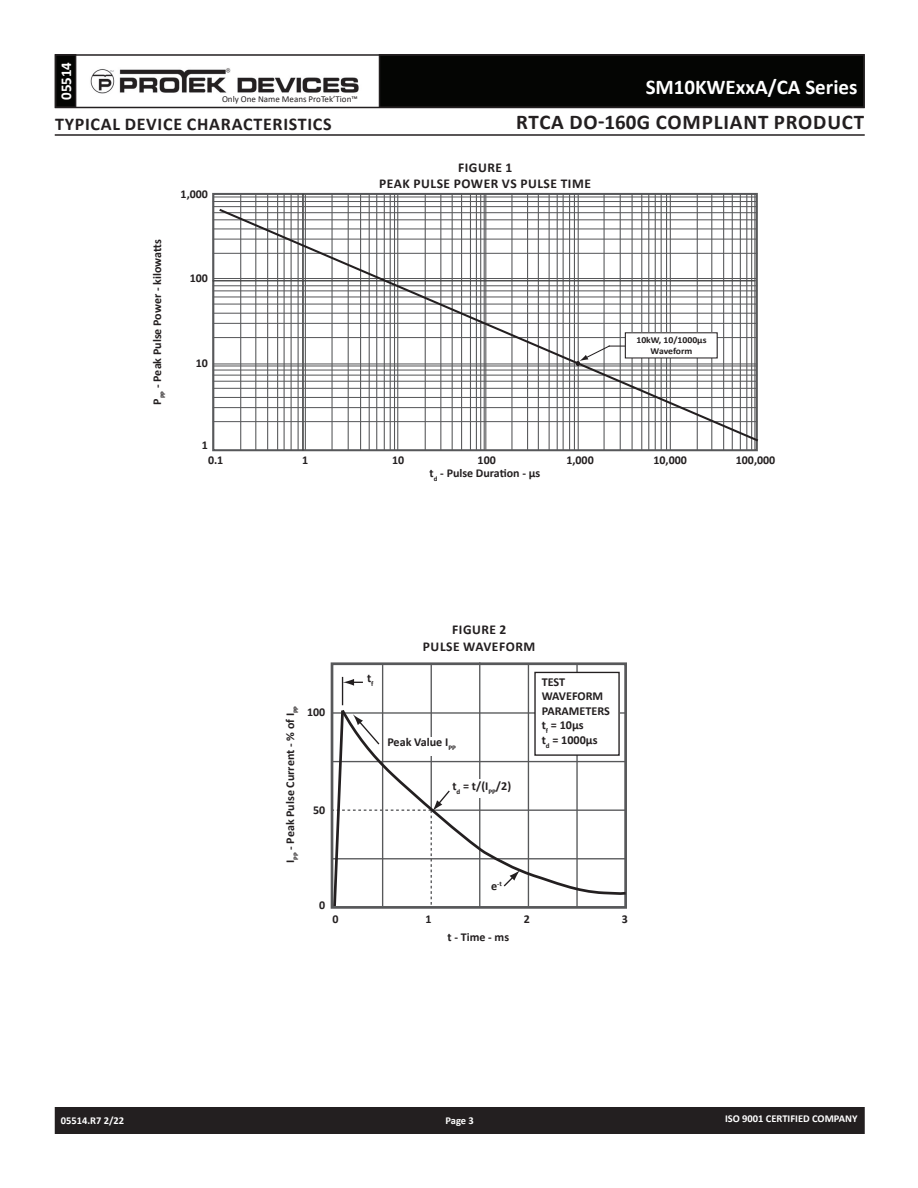
<style>
.page{position:relative;width:918px;height:1188px;background:#fff}
.page>*{position:absolute;margin:0;border:0;box-sizing:border-box;transform-origin:0 0}
.t1{font:700 21px "Calibri";letter-spacing:.04em;color:#231f20}
.t2{font:700 21px "Calibri";color:#fff}
.t3{font:700 18px "Calibri";letter-spacing:.04em;color:#231f20}
.t4{font:700 15px "Calibri";color:#fff}
.t5{font:700 13.5px/16.2px "Calibri";letter-spacing:.04em;color:#231f20;text-align:center}
.t6{font:700 12.15px/14.5px "Calibri";color:#231f20}
.t7{font:700 12px "Calibri";color:#231f20}
.t8{font:700 10.5px "Calibri";color:#fff}
.t9{font:700 9.15px/10.9px "Calibri";color:#231f20;text-align:center;scale:1.06 1}
.t10{font:9px "Calibri";color:#231f20}
.t11{font:700 7.05px "Calibri";color:#231f20}
.s1{font-size:12.15px}
</style>
<div class="page">
<div style="left:56px;top:1108px;width:808px;height:25px;background:#231f20"></div>
<div style="left:55px;top:1107px;width:810px;height:27px;border:2px solid #231f20"></div>
<div style="left:56px;top:55px;width:20px;height:52px;background:#040503"></div>
<div style="left:55px;top:54px;width:21px;height:54px;border:2px solid #231f20"></div>
<div style="left:380px;top:55px;width:484px;height:52px;background:#040503"></div>
<div style="left:55px;top:54px;width:810px;height:54px;border:2px solid #231f20"></div>
<img style="left:90px;top:68px;width:269px;height:26px">
<hr style="left:55px;top:134px;width:810px;height:2px;background:#231f20">
<div style="left:331px;top:662px;width:296px;height:247px;border:3px solid #57585a"></div>
<hr style="left:382px;top:664px;width:1px;height:242px;background:#57585a">
<hr style="left:431px;top:664px;width:1px;height:146px;background:#57585a">
<hr style="left:479px;top:662px;width:1px;height:245px;background:#57585a">
<hr style="left:528px;top:664px;width:1px;height:242px;background:#57585a">
<hr style="left:576px;top:664px;width:2px;height:243px;background:#57585a">
<svg style="left:451px;top:707px;width:176px;height:189px"></svg>
<div style="left:385px;top:737px;width:76px;height:18px;background:#fff"></div>
<div style="left:535px;top:672px;width:84px;height:83px;background:#fff"></div>
<div style="left:534px;top:672px;width:86px;height:84px;border:1px solid #231f20"></div>
<svg style="left:332px;top:677px;width:119px;height:232px"></svg>
<div style="left:451px;top:779px;width:65px;height:19px;background:#fff"></div>
<svg style="left:502px;top:870px;width:18px;height:18px"></svg>
<div style="left:212px;top:193px;width:546px;height:258px;border:2px solid #57585a"></div>
<hr style="left:240px;top:194px;width:1px;height:256px;background:#57585a">
<hr style="left:255px;top:194px;width:1px;height:256px;background:#57585a">
<hr style="left:267px;top:194px;width:1px;height:256px;background:#57585a">
<hr style="left:277px;top:194px;width:1px;height:256px;background:#57585a">
<hr style="left:284px;top:194px;width:1px;height:256px;background:#57585a">
<hr style="left:291px;top:194px;width:1px;height:256px;background:#57585a">
<hr style="left:298px;top:194px;width:1px;height:256px;background:#57585a">
<hr style="left:302px;top:194px;width:1px;height:256px;background:#57585a">
<hr style="left:332px;top:194px;width:1px;height:256px;background:#57585a">
<hr style="left:348px;top:194px;width:1px;height:256px;background:#57585a">
<hr style="left:360px;top:194px;width:1px;height:256px;background:#57585a">
<hr style="left:369px;top:194px;width:1px;height:256px;background:#57585a">
<hr style="left:376px;top:194px;width:1px;height:256px;background:#57585a">
<hr style="left:384px;top:194px;width:1px;height:256px;background:#57585a">
<hr style="left:390px;top:194px;width:1px;height:256px;background:#57585a">
<hr style="left:394px;top:194px;width:1px;height:256px;background:#57585a">
<hr style="left:397px;top:194px;width:1px;height:256px;background:#57585a">
<hr style="left:425px;top:194px;width:1px;height:256px;background:#57585a">
<hr style="left:440px;top:194px;width:1px;height:256px;background:#57585a">
<hr style="left:452px;top:194px;width:1px;height:256px;background:#57585a">
<hr style="left:461px;top:194px;width:1px;height:256px;background:#57585a">
<hr style="left:470px;top:194px;width:1px;height:256px;background:#57585a">
<hr style="left:476px;top:194px;width:1px;height:256px;background:#57585a">
<hr style="left:480px;top:194px;width:1px;height:256px;background:#57585a">
<hr style="left:484px;top:194px;width:1px;height:256px;background:#57585a">
<hr style="left:511px;top:194px;width:1px;height:256px;background:#57585a">
<hr style="left:527px;top:194px;width:1px;height:256px;background:#57585a">
<hr style="left:538px;top:194px;width:1px;height:256px;background:#57585a">
<hr style="left:549px;top:194px;width:1px;height:256px;background:#57585a">
<hr style="left:557px;top:194px;width:1px;height:256px;background:#57585a">
<hr style="left:563px;top:194px;width:1px;height:256px;background:#57585a">
<hr style="left:569px;top:194px;width:1px;height:256px;background:#57585a">
<hr style="left:574px;top:194px;width:1px;height:256px;background:#57585a">
<hr style="left:578px;top:194px;width:1px;height:256px;background:#57585a">
<hr style="left:604px;top:194px;width:1px;height:256px;background:#57585a">
<hr style="left:620px;top:194px;width:1px;height:256px;background:#57585a">
<hr style="left:632px;top:194px;width:1px;height:256px;background:#57585a">
<hr style="left:641px;top:194px;width:1px;height:256px;background:#57585a">
<hr style="left:648px;top:194px;width:1px;height:256px;background:#57585a">
<hr style="left:655px;top:194px;width:1px;height:256px;background:#57585a">
<hr style="left:661px;top:194px;width:1px;height:256px;background:#57585a">
<hr style="left:666px;top:194px;width:1px;height:256px;background:#57585a">
<hr style="left:670px;top:194px;width:1px;height:256px;background:#57585a">
<hr style="left:697px;top:194px;width:1px;height:256px;background:#57585a">
<hr style="left:711px;top:194px;width:1px;height:256px;background:#57585a">
<hr style="left:723px;top:194px;width:1px;height:256px;background:#57585a">
<hr style="left:732px;top:194px;width:1px;height:256px;background:#57585a">
<hr style="left:740px;top:194px;width:1px;height:256px;background:#57585a">
<hr style="left:746px;top:194px;width:1px;height:256px;background:#57585a">
<hr style="left:754px;top:194px;width:1px;height:256px;background:#57585a">
<hr style="left:305px;top:194px;width:1px;height:256px;background:#57585a">
<hr style="left:485px;top:193px;width:1px;height:257px;background:#57585a">
<hr style="left:751px;top:194px;width:1px;height:256px;background:#57585a">
<hr style="left:213px;top:421px;width:544px;height:1px;background:#57585a">
<hr style="left:213px;top:407px;width:544px;height:1px;background:#57585a">
<hr style="left:213px;top:397px;width:544px;height:1px;background:#57585a">
<hr style="left:213px;top:388px;width:544px;height:1px;background:#57585a">
<hr style="left:213px;top:381px;width:544px;height:1px;background:#57585a">
<hr style="left:213px;top:375px;width:544px;height:1px;background:#57585a">
<hr style="left:213px;top:370px;width:544px;height:1px;background:#57585a">
<hr style="left:213px;top:365px;width:544px;height:2px;background:#57585a">
<hr style="left:213px;top:363px;width:544px;height:1px;background:#57585a">
<hr style="left:213px;top:337px;width:544px;height:1px;background:#57585a">
<hr style="left:213px;top:323px;width:544px;height:1px;background:#57585a">
<hr style="left:213px;top:313px;width:544px;height:1px;background:#57585a">
<hr style="left:213px;top:304px;width:544px;height:1px;background:#57585a">
<hr style="left:213px;top:296px;width:544px;height:1px;background:#57585a">
<hr style="left:213px;top:290px;width:544px;height:1px;background:#57585a">
<hr style="left:213px;top:285px;width:544px;height:1px;background:#57585a">
<hr style="left:213px;top:280px;width:544px;height:1px;background:#57585a">
<hr style="left:213px;top:253px;width:544px;height:1px;background:#57585a">
<hr style="left:213px;top:239px;width:544px;height:1px;background:#57585a">
<hr style="left:213px;top:228px;width:544px;height:1px;background:#57585a">
<hr style="left:213px;top:219px;width:544px;height:1px;background:#57585a">
<hr style="left:213px;top:212px;width:544px;height:1px;background:#57585a">
<hr style="left:213px;top:206px;width:544px;height:1px;background:#57585a">
<hr style="left:213px;top:201px;width:544px;height:1px;background:#57585a">
<hr style="left:213px;top:196px;width:544px;height:2px;background:#57585a">
<hr style="left:213px;top:278px;width:544px;height:1px;background:#57585a">
<svg style="left:218px;top:207px;width:541px;height:236px"></svg>
<svg style="left:576px;top:345px;width:49px;height:21px"></svg>
<div style="left:625px;top:333px;width:92px;height:25px;background:#fff"></div>
<p class="t4" style="left:55px;top:100px;width:40px;rotate:-90deg">05514</p>
<p class="t10" style="left:222px;top:93px;width:137px">Only One Name Means ProTek’Tion™</p>
<h1 class="t2" style="left:646px;top:73px;width:213px">SM10KWEXXA/CA SERIES</h1>
<h2 class="t3" style="left:55px;top:111px;width:278px">TYPICAL DEVICE CHARACTERISTICS</h2>
<h1 class="t1" style="left:516px;top:107px;width:350px">RTCA DO-160GCOMPLIANT PRODUCT</h1>
<p class="t7" style="left:149px;top:405px;width:167px;rotate:-90deg">P<sub>PP</sub> - PEAK PULSE POWER - KILOWATTS</p>
<p class="t7" style="left:181px;top:186px;width:29px">1,000</p>
<p class="t7" style="left:190px;top:269px;width:20px">100</p>
<p class="t7" style="left:196px;top:354px;width:14px">10</p>
<p class="t7" style="left:202px;top:437px;width:8px">1</p>
<p class="t5" style="left:379px;top:159px;width:135px;text-align:left;text-indent:79px">FIGURE 1<br>PEAK PULSE POWERVS</p>
<p class="t5" style="left:520px;top:176px;width:45px">PULSE TIM</p>
<p class="t5" style="left:584px;top:176px;width:8px">E</p>
<p class="t9" style="left:636px;top:334px;width:68px">10KW, 10/1000ΜS<br>WAVEFORM</p>
<p class="t7" style="left:208px;top:452px;width:17px">0.1</p>
<p class="t7" style="left:302px;top:452px;width:8px">1</p>
<p class="t7" style="left:392px;top:452px;width:14px">10</p>
<p class="t7" style="left:478px;top:452px;width:20px">100</p>
<p class="t7" style="left:566px;top:452px;width:29px">1,000</p>
<p class="t7" style="left:653px;top:452px;width:35px">10,000</p>
<p class="t7" style="left:736px;top:452px;width:41px">100,000</p>
<p class="t7" style="left:430px;top:464px;width:112px">T<sub>D</sub> - PULSE DURATION - ΜS</p>
<p class="t5" style="left:423px;top:622px;width:114px">FIGURE2<br>PULSE WAVEFORM</p>
<p class="t7" style="left:282px;top:863px;width:159px;rotate:-90deg">I<sub>PP</sub> - PEAK PULSE CURRENT - % OF I<sub>PP</sub></p>
<p class="t7" style="left:307px;top:703px;width:20px">100</p>
<p class="t7" style="left:313px;top:802px;width:14px">50</p>
<p class="t7" style="left:319px;top:897px;width:8px">0</p>
<p class="t6" style="left:367px;top:670px;width:8px">T<sub>F</sub></p>
<p class="t6" style="left:387px;top:734px;width:70px">PEAK VALUE I<sub>PP</sub></p>
<p class="t6" style="left:452px;top:778px;width:60px">T<sub>D</sub> = T/(I<sub>PP</sub>/2)</p>
<p class="t6" style="left:542px;top:674px;width:70px">TEST<br>WAVEFORM<br>PARAMETERS<br>T<sub>F</sub> = 10ΜS<br>T<sub>D</sub> = 1000ΜS</p>
<p class="t11" style="left:491px;top:879px;width:12px"><span class="s1">E</span>-T</p>
<p class="t7" style="left:333px;top:911px;width:8px">0</p>
<p class="t7" style="left:425px;top:911px;width:8px">1</p>
<p class="t7" style="left:524px;top:911px;width:8px">2</p>
<p class="t7" style="left:622px;top:911px;width:8px">3</p>
<p class="t7" style="left:448px;top:929px;width:63px">T - TIME - MS</p>
<p class="t8" style="left:61px;top:1113px;width:65px">05514.R7 2/22</p>
<p class="t8" style="left:446px;top:1113px;width:30px">PAGE 3</p>
<p class="t8" style="left:725px;top:1111px;width:134px">ISO 9001 CERTIFIED COMPANY</p>
</div>
